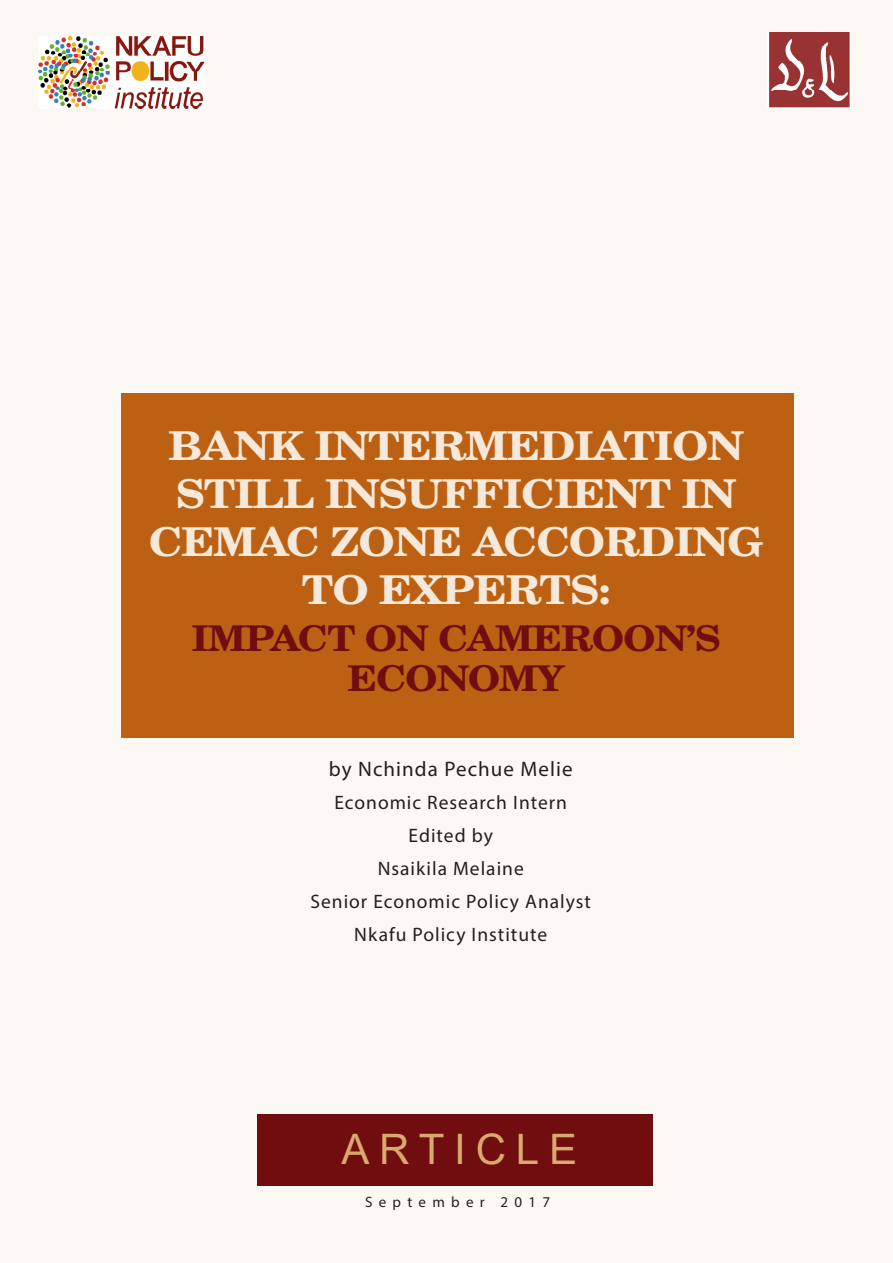
<style>
.page{position:relative;width:893px;height:1263px;background:#fff}
.page>*{position:absolute;margin:0;border:0;box-sizing:border-box;transform-origin:0 0}
.t1{font:42px "Arial";letter-spacing:.235em;color:#daa96d}
.t2{font:700 39.9px/48px "Century Becker Schoolbook";letter-spacing:-.025em;color:#f6e9d9;text-align:center;scale:1.09 1}
.t3{font:700 35.7px/40.5px "Century Becker Schoolbook";letter-spacing:-.025em;color:#700d0f;text-align:center;scale:1.09 1}
.Bibliography{font:21px "Myriad Pro";letter-spacing:.05em;color:#231f20}
.Bibliography-2{font:19.5px "Myriad Pro";letter-spacing:.05em;color:#231f20}
.Bibliography-3{font:15px "Myriad Pro";letter-spacing:.42em;color:#231f20}
</style>
<div class="page">
<div style="left:0;top:0;width:892px;height:1263px;background:#fcf9f5"></div>
<img style="left:38px;top:37px;width:166px;height:71px">
<div style="left:121px;top:393px;width:673px;height:345px;background:#bc6114"></div>
<div style="left:257px;top:1114px;width:396px;height:72px;background:#700d0f"></div>
<img style="left:769px;top:32px;width:81px;height:76px">
<p class="t2" style="left:149px;top:420px;width:566px">BANK INTERMEDIATION<br>STILL INSUFFICIENT IN<br>CEMAC ZONE ACCORDING<br>TO EXPERTS:</p>
<p class="t3" style="left:191px;top:616px;width:487px">IMPACT ON CAMEROON’S<br>ECONOMY</p>
<p class="Bibliography" style="left:329px;top:756px;width:245px">by Nchinda Pechue Melie</p>
<p class="Bibliography-2" style="left:334px;top:790px;width:234px">Economic Research Intern</p>
<p class="Bibliography-2" style="left:409px;top:823px;width:86px">Edited by</p>
<p class="Bibliography-2" style="left:378px;top:856px;width:148px">Nsaikila Melaine</p>
<p class="Bibliography-2" style="left:310px;top:889px;width:282px">Senior Economic Policy Analyst</p>
<p class="Bibliography-2" style="left:354px;top:922px;width:194px">Nkafu Policy Institute</p>
<p class="t1" style="left:341px;top:1120px;width:237px">ARTICLE</p>
<p class="Bibliography-3" style="left:365px;top:1193px;width:187px">September 2017</p>
</div>
